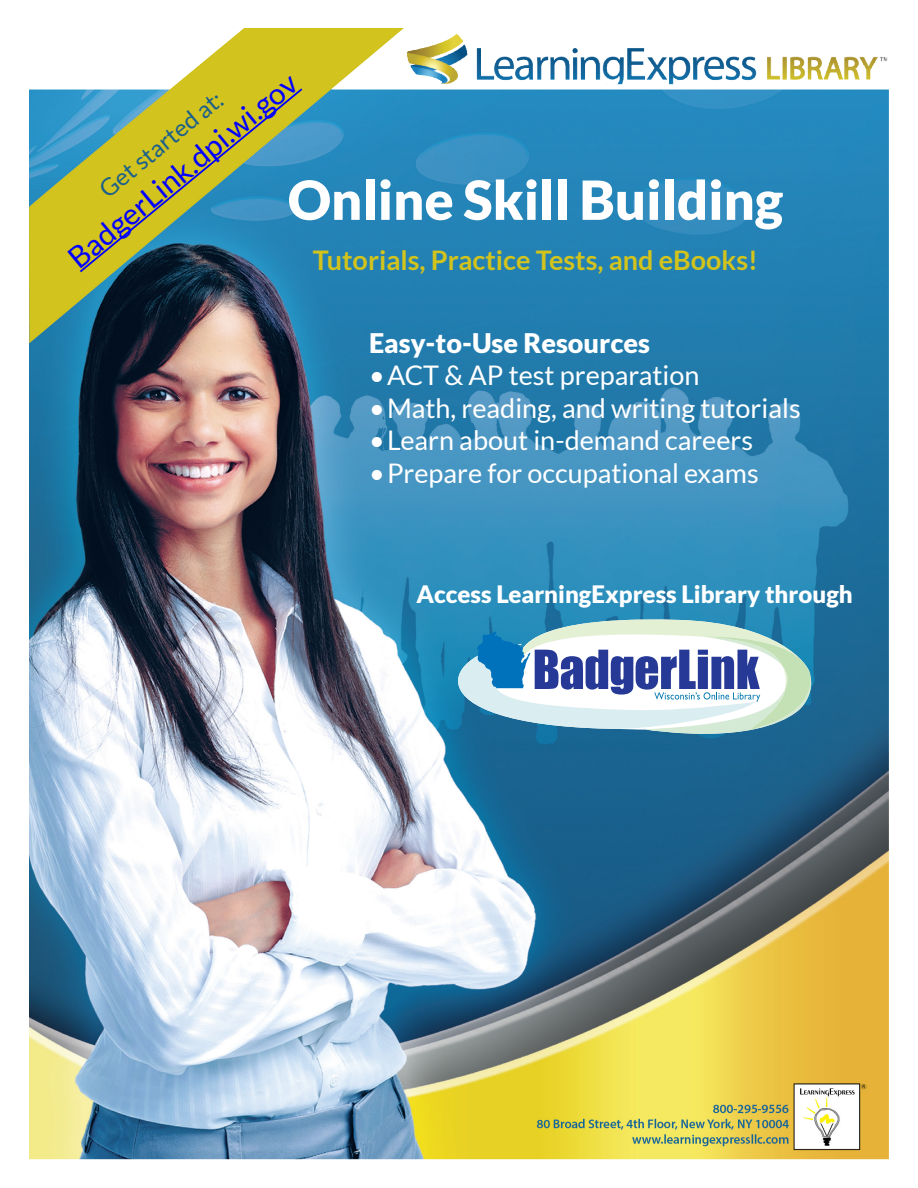
<style>
.page{position:relative;width:918px;height:1188px;background:#fff}
.page>*{position:absolute;margin:0;border:0;box-sizing:border-box;transform-origin:0 0}
.t1{font:900 54px "Lato";color:#fff}
.t2{font:30px "Lato";color:#00f}
.t3{font:27px "Lato";color:#fff}
.t4{font:700 27px "Lato";color:#d2c31d}
.t5{font:900 27px "Lato";color:#fff}
.t6{font:900 24px "Lato";color:#fff}
.t7{font:24px "Lato";color:#1c608a}
</style>
<div class="page">
<img style="left:30px;top:29px;width:858px;height:1130px">
<svg style="left:78px;top:87px;width:226px;height:187px"></svg>
<svg style="left:458px;top:620px;width:353px;height:114px"></svg>
<p class="t2" style="left:62px;top:250px;width:288px;rotate:-40deg">BadgerLink.dpi.wi.gov</p>
<p class="t7" style="left:95px;top:183px;width:153px;rotate:-40deg">Get started at:</p>
<p class="t1" style="left:288px;top:168px;width:497px">Online Skill Building</p>
<p class="t4" style="left:313px;top:245px;width:446px">Tutorials, Practice Tests, and eBooks!</p>
<p class="t5" style="left:369px;top:327px;width:283px">Easy-to-Use Resources</p>
<p class="t3" style="left:369px;top:361px;width:332px">• ACT &amp; AP test preparation</p>
<p class="t3" style="left:369px;top:393px;width:433px">• Math, reading, and writing tutorials</p>
<p class="t3" style="left:369px;top:425px;width:386px">• Learn about in-demand careers</p>
<p class="t3" style="left:369px;top:458px;width:391px">• Prepare for occupational exams</p>
<p class="t6" style="left:417px;top:580px;width:438px">Access LearningExpress Library through</p>
</div>
